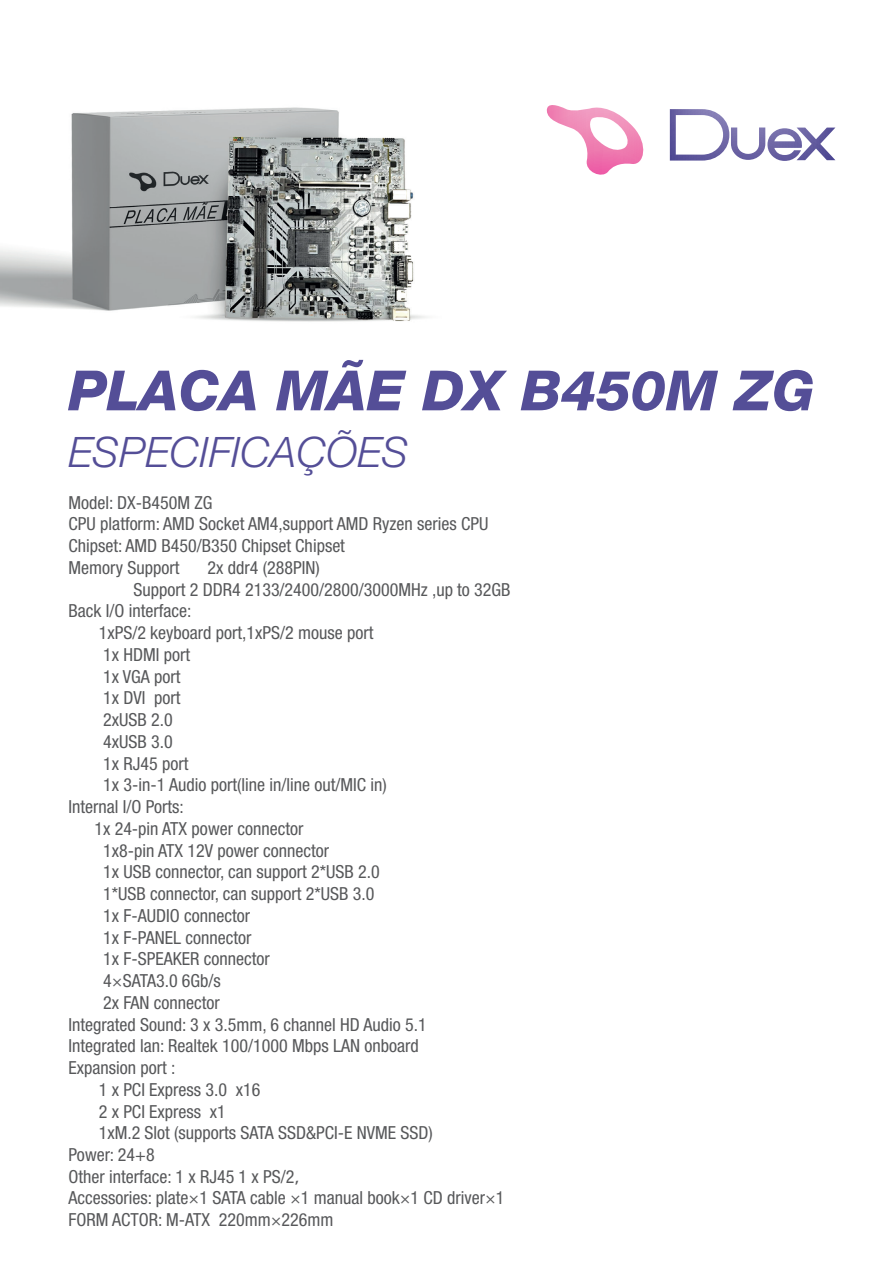
<style>
.page{position:relative;width:893px;height:1263px;background:#fff}
.page>*{position:absolute;margin:0;border:0;box-sizing:border-box;transform-origin:0 0}
.t1{font:italic 800 55.5px "Helvetica Neue LT Std";color:#544e97}
.t2{font:italic 300 42px "Helvetica Neue LT Std";color:#544e97}
.t3{font:condensed 18px/21.8px "Helvetica Neue LT Std";color:#57585a}
.s1{font-family:"Koz Go Pr 6 N";font-stretch:normal}
</style>
<div class="page">
<img style="left:0;top:107px;width:427px;height:215px">
<svg style="left:546px;top:105px;width:290px;height:70px"></svg>
<h1 class="t1" style="left:69px;top:357px;width:748px">PLACA MÃE DX B450M ZG</h1>
<h2 class="t2" style="left:68px;top:427px;width:341px">ESPECIFICAÇÕES</h2>
<p class="t3" style="left:68px;top:491px;width:421px">Model: DX-B450M ZG<br>CPU platform: AMD Socket AM4,support AMD Ryzen series CPU Chipset: AMD B450/B350 Chipset Chipset<br>Memory Support</p>
<p class="t3" style="left:208px;top:556px;width:114px">2x ddr4 (288PIN)</p>
<p class="t3" style="left:133px;top:578px;width:379px">Support 2 DDR4 2133/2400/2800/3000MHz ,up to 32GB</p>
<p class="t3" style="left:68px;top:600px;width:124px">Back I/O interface:</p>
<p class="t3" style="left:99px;top:622px;width:276px">1xPS/2 keyboard port,1xPS/2 mouse port</p>
<p class="t3" style="left:103px;top:643px;width:88px">1x HDMI port</p>
<p class="t3" style="left:103px;top:665px;width:79px">1x VGA port</p>
<p class="t3" style="left:103px;top:687px;width:79px">1x DVI port</p>
<p class="t3" style="left:103px;top:709px;width:71px">2xUSB 2.0</p>
<p class="t3" style="left:103px;top:730px;width:71px">4xUSB 3.0</p>
<p class="t3" style="left:103px;top:752px;width:87px">1x RJ45 port</p>
<p class="t3" style="left:103px;top:774px;width:285px">1x 3-in-1 Audio port(line in/line out/MIC in)</p>
<p class="t3" style="left:68px;top:796px;width:117px">Internal I/O Ports:</p>
<p class="t3" style="left:94px;top:817px;width:210px">1x 24-pin ATX power connector</p>
<p class="t3" style="left:103px;top:839px;width:227px">1x8-pin ATX 12V power connector</p>
<p class="t3" style="left:103px;top:861px;width:278px">1x USB connector, can support 2*USB 2.0</p>
<p class="t3" style="left:103px;top:883px;width:273px">1*USB connector, can support 2*USB 3.0</p>
<p class="t3" style="left:103px;top:904px;width:148px">1x F-AUDIO connector</p>
<p class="t3" style="left:103px;top:926px;width:150px">1x F-PANEL connector</p>
<p class="t3" style="left:103px;top:948px;width:168px">1x F-SPEAKER connector</p>
<p class="t3" style="left:103px;top:970px;width:119px">4×SATA3.0 6Gb/s</p>
<p class="t3" style="left:103px;top:991px;width:118px">2x FAN connector</p>
<p class="t3" style="left:68px;top:1013px;width:360px">Integrated Sound: 3 x 3.5mm, 6 channel HD Audio 5.1</p>
<p class="t3" style="left:68px;top:1035px;width:352px">Integrated lan: Realtek 100/1000 Mbps LAN onboard</p>
<p class="t3" style="left:68px;top:1057px;width:108px">Expansion port :</p>
<p class="t3" style="left:99px;top:1078px;width:163px">1 x PCI Express 3.0 x16</p>
<p class="t3" style="left:99px;top:1100px;width:129px">2 x PCI Express x1</p>
<p class="t3" style="left:99px;top:1122px;width:336px">1xM.2 Slot (supports SATA SSD&amp;PCI-E NVME SSD)</p>
<p class="t3" style="left:68px;top:1143px;width:88px">Power: 24+8</p>
<p class="t3" style="left:68px;top:1165px;width:245px">Other interface: 1 x RJ45 1 x PS/2<span class="s1">，</span></p>
<p class="t3" style="left:68px;top:1187px;width:438px">Accessories: plate×1 SATA cable ×1 manual book×1 CD driver×1</p>
<p class="t3" style="left:68px;top:1209px;width:266px">FORM ACTOR: M-ATX 220mm×226mm</p>
</div>
